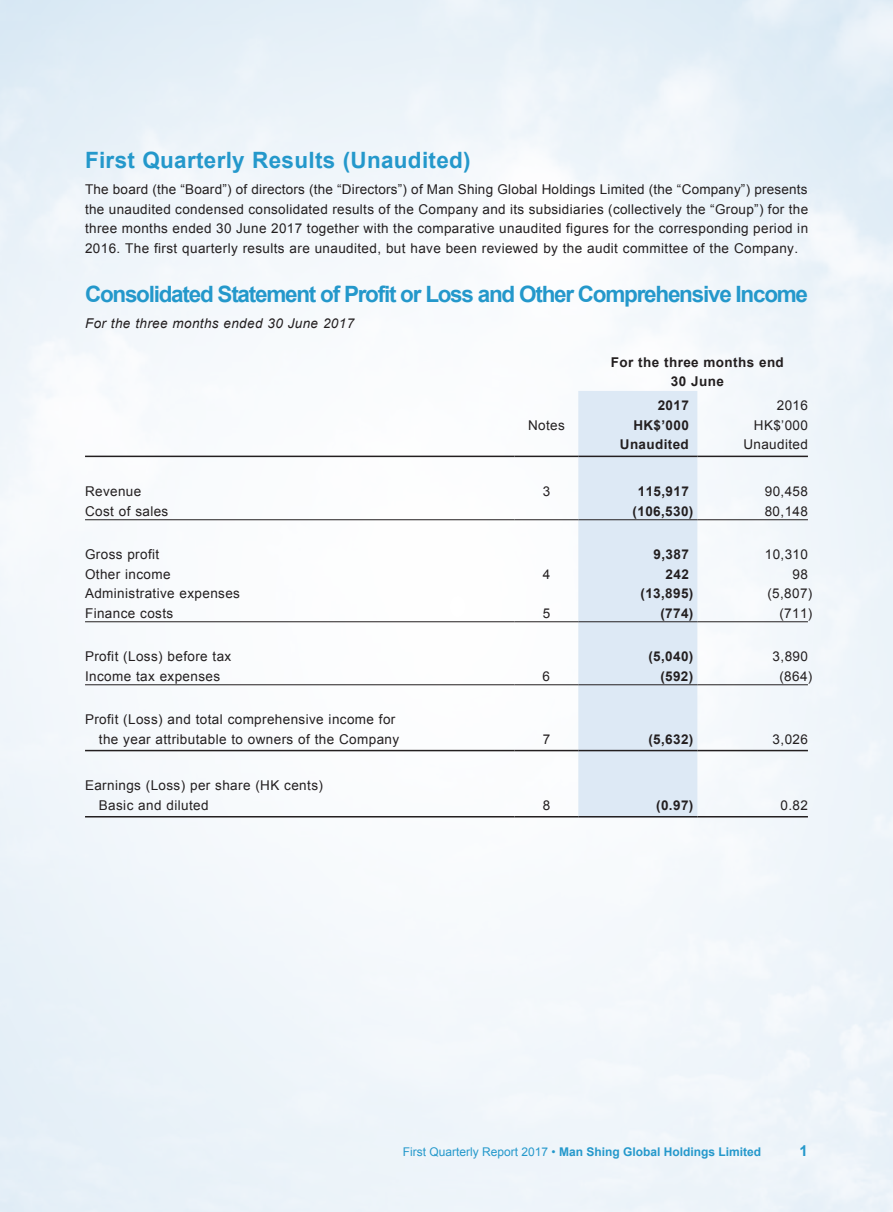
<style>
.page{position:relative;width:893px;height:1212px;background:#fff}
.page>*{position:absolute;margin:0;border:0;box-sizing:border-box;transform-origin:0 0}
.t1{font:700 22.5px "Arial";letter-spacing:-.055em;color:#2498cb}
.t2{font:700 22.5px "Arial";letter-spacing:.015em;color:#2498cb}
.t3{font:700 15px "Arial";color:#2498cb}
.t4{font:13.5px/19.5px "Arial";letter-spacing:.03em;color:#231f20;text-align:justify}
.t5{font:700 13.5px/19.5px "Arial";letter-spacing:.03em;color:#231f20;text-align:center}
.t6{font:italic 13.5px "Arial";letter-spacing:.03em;color:#231f20}
.t7{font:700 12px "Arial";color:#2498cb}
.s1{font-weight:400}
</style>
<div class="page">
<div style="left:578px;top:391px;width:119px;height:425px;background:#dde9f5"></div>
<hr style="left:85px;top:456px;width:429px;height:1px;background:#231f20">
<hr style="left:514px;top:456px;width:64px;height:1px;background:#231f20">
<hr style="left:578px;top:456px;width:119px;height:1px;background:#231f20">
<hr style="left:697px;top:456px;width:111px;height:1px;background:#231f20">
<hr style="left:85px;top:519px;width:429px;height:1px;background:#231f20">
<hr style="left:514px;top:519px;width:64px;height:1px;background:#231f20">
<hr style="left:578px;top:519px;width:119px;height:1px;background:#231f20">
<hr style="left:697px;top:519px;width:111px;height:1px;background:#231f20">
<hr style="left:85px;top:621px;width:429px;height:1px;background:#231f20">
<hr style="left:514px;top:621px;width:64px;height:1px;background:#231f20">
<hr style="left:578px;top:621px;width:119px;height:1px;background:#231f20">
<hr style="left:697px;top:621px;width:111px;height:1px;background:#231f20">
<hr style="left:85px;top:684px;width:429px;height:1px;background:#231f20">
<hr style="left:514px;top:684px;width:64px;height:1px;background:#231f20">
<hr style="left:578px;top:684px;width:119px;height:1px;background:#231f20">
<hr style="left:697px;top:684px;width:111px;height:1px;background:#231f20">
<hr style="left:85px;top:750px;width:429px;height:1px;background:#231f20">
<hr style="left:514px;top:750px;width:64px;height:1px;background:#231f20">
<hr style="left:578px;top:750px;width:119px;height:1px;background:#231f20">
<hr style="left:697px;top:750px;width:111px;height:1px;background:#231f20">
<hr style="left:85px;top:816px;width:429px;height:1px;background:#231f20">
<hr style="left:514px;top:816px;width:64px;height:1px;background:#231f20">
<hr style="left:578px;top:816px;width:119px;height:1px;background:#231f20">
<hr style="left:697px;top:816px;width:111px;height:1px;background:#231f20">
<h1 class="t2" style="left:85px;top:145px;width:387px">First Quarterly Results (Unaudited)</h1>
<p class="t4" style="left:85px;top:180px;width:725px">The board (the “Board”) of directors (the “Directors”) of Man Shing Global Holdings Limited (the “Company”) presents the unaudited condensed consolidated results of the Company and its subsidiaries (collectively the “Group”) for the three months ended 30 June 2017 together with the comparative unaudited figures for the corresponding period in 2016. The first quarterly results are unaudited, but have been reviewed by the audit committee of the Company.</p>
<h1 class="t1" style="left:85px;top:279px;width:725px">Consolidated Statement of Profit or Loss and Other Comprehensive Income</h1>
<p class="t6" style="left:85px;top:314px;width:271px">For the three months ended 30 June 2017</p>
<p class="t5" style="left:611px;top:353px;width:174px">For the three months end<br>30 June</p>
<p class="t5" style="left:658px;top:396px;width:33px">2017</p>
<p class="t4" style="left:777px;top:396px;width:33px">2016</p>
<p class="t4" style="left:528px;top:416px;width:38px">Notes</p>
<p class="t5" style="left:633px;top:416px;width:57px">HK$’000</p>
<p class="t4" style="left:754px;top:416px;width:56px">HK$’000</p>
<p class="t5" style="left:620px;top:435px;width:71px">Unaudited</p>
<p class="t4" style="left:743px;top:435px;width:66px">Unaudited</p>
<p class="t4" style="left:85px;top:482px;width:58px">Revenue</p>
<p class="t4" style="left:543px;top:482px;width:9px">3</p>
<p class="t5" style="left:638px;top:482px;width:53px">115,917</p>
<p class="t4" style="left:765px;top:482px;width:45px">90,458</p>
<p class="t4" style="left:85px;top:501px;width:85px">Cost of sales</p>
<p class="t5" style="left:633px;top:502px;width:62px">(106,530)</p>
<p class="t4" style="left:765px;top:501px;width:45px">80,148</p>
<p class="t4" style="left:85px;top:545px;width:76px">Gross profit</p>
<p class="t5" style="left:654px;top:545px;width:37px">9,387</p>
<p class="t4" style="left:765px;top:545px;width:45px">10,310</p>
<p class="t4" style="left:85px;top:564px;width:87px">Other income</p>
<p class="t4" style="left:543px;top:564px;width:9px">4</p>
<p class="t5" style="left:666px;top:565px;width:25px">242</p>
<p class="t4" style="left:792px;top:564px;width:17px">98</p>
<p class="t4" style="left:85px;top:584px;width:156px">Administrative expenses</p>
<p class="t5" style="left:640px;top:584px;width:54px">(13,895)</p>
<p class="t4" style="left:767px;top:584px;width:47px">(5,807)</p>
<p class="t4" style="left:85px;top:603px;width:90px">Finance costs</p>
<p class="t4" style="left:543px;top:603px;width:9px">5</p>
<p class="t5" style="left:660px;top:604px;width:35px">(774)</p>
<p class="t4" style="left:779px;top:603px;width:35px">(711)</p>
<p class="t4" style="left:85px;top:647px;width:148px">Profit (Loss) before tax</p>
<p class="t5" style="left:648px;top:647px;width:47px">(5,040)</p>
<p class="t4" style="left:773px;top:647px;width:37px">3,890</p>
<p class="t4" style="left:85px;top:666px;width:137px">Income tax expenses</p>
<p class="t4" style="left:543px;top:666px;width:9px">6</p>
<p class="t5" style="left:660px;top:667px;width:35px">(592)</p>
<p class="t4" style="left:779px;top:666px;width:35px">(864)</p>
<p class="t4" style="left:85px;top:710px;width:316px;text-align:right">Profit (Loss) and total comprehensive income for the year attributable to owners of the Company</p>
<p class="t4" style="left:543px;top:729px;width:9px">7</p>
<p class="t5" style="left:648px;top:730px;width:47px">(5,632)</p>
<p class="t4" style="left:773px;top:729px;width:37px">3,026</p>
<p class="t4" style="left:99px;top:776px;width:226px;text-indent:-14px">Earnings (Loss) per share (HK cents)<br>Basic and diluted</p>
<p class="t4" style="left:543px;top:795px;width:9px">8</p>
<p class="t5" style="left:656px;top:796px;width:39px">(0.97)</p>
<p class="t4" style="left:780px;top:795px;width:29px">0.82</p>
<p class="t7" style="left:403px;top:1144px;width:360px"><span class="s1">First Quarterly Report 2017 •</span> Man Shing Global Holdings Limited</p>
<p class="t3" style="left:800px;top:1140px;width:10px">1</p>
</div>
